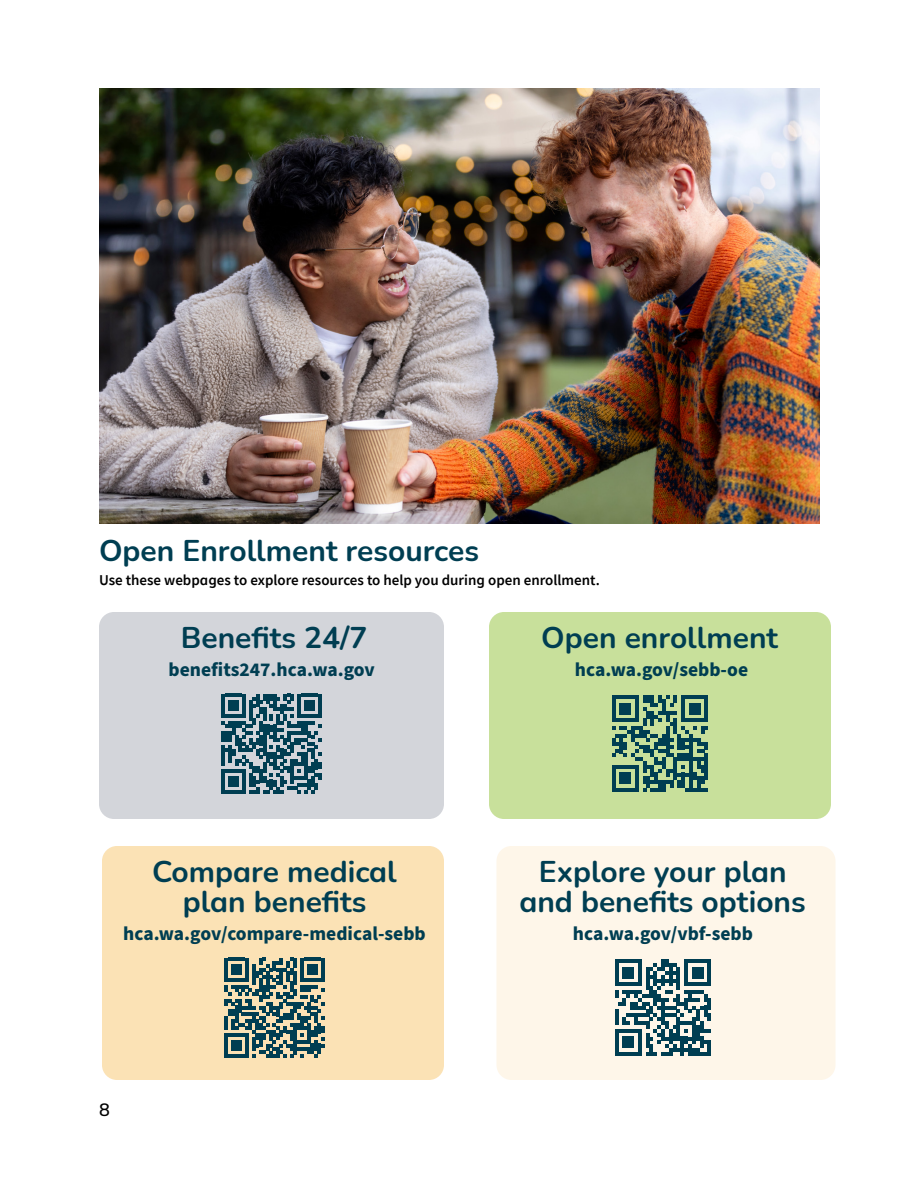
<style>
.page{position:relative;width:918px;height:1188px;background:#fff}
.page>*{position:absolute;margin:0;border:0;box-sizing:border-box;transform-origin:0 0}
.t1{font:700 30px/30px "Nunito";color:#003e52;text-align:center}
.t2{font:700 19.5px "Source Sans Pro";color:#003e52}
.t3{font:600 18px "Nunito";color:#000}
.t4{font:600 15px "Source Sans Pro";color:#000}
</style>
<div class="page">
<div style="left:99px;top:612px;width:345px;height:207px;background:#d3d5da;border-radius:15px"></div>
<div style="left:489px;top:612px;width:342px;height:207px;background:#c8e09b;border-radius:15px"></div>
<div style="left:102px;top:846px;width:342px;height:234px;background:#fbe2b5;border-radius:15px"></div>
<div style="left:496px;top:846px;width:340px;height:234px;background:#fef6e9;border-radius:15px"></div>
<svg style="left:222px;top:694px;width:99px;height:100px"></svg>
<svg style="left:612px;top:695px;width:96px;height:97px"></svg>
<svg style="left:225px;top:958px;width:99px;height:100px"></svg>
<svg style="left:615px;top:959px;width:96px;height:97px"></svg>
<img style="left:99px;top:88px;width:720px;height:436px">
<h1 class="t1" style="left:99px;top:534px;width:382px">Open Enrollment resources</h1>
<p class="t4" style="left:99px;top:570px;width:502px">Use these webpages to explore resources to help you during open enrollment.</p>
<p class="t1" style="left:181px;top:621px;width:188px">Benefits 24/7</p>
<p class="t2" style="left:169px;top:656px;width:208px">benefits247.hca.wa.gov</p>
<h1 class="t1" style="left:541px;top:621px;width:238px">Open enrollment</h1>
<p class="t2" style="left:575px;top:656px;width:175px">hca.wa.gov/sebb-oe</p>
<h1 class="t1" style="left:152px;top:855px;width:246px">Compare medical plan benefits</h1>
<p class="t2" style="left:123px;top:920px;width:304px">hca.wa.gov/compare-medical-sebb</p>
<p class="t3" style="left:99px;top:1097px;width:12px">8</p>
<h1 class="t1" style="left:519px;top:855px;width:288px">Explore your plan and benefits options</h1>
<p class="t2" style="left:573px;top:920px;width:182px">hca.wa.gov/vbf-sebb</p>
</div>
